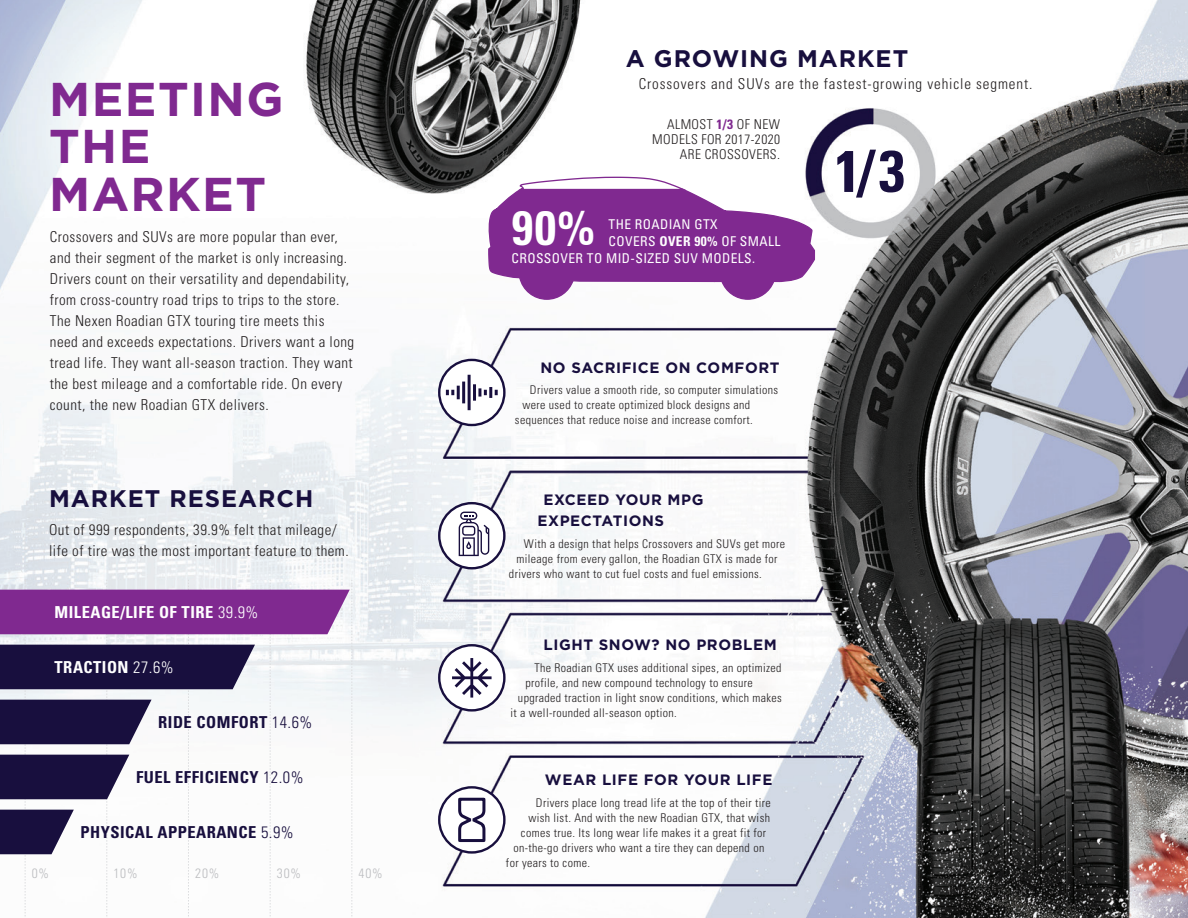
<style>
.page{position:relative;width:1188px;height:918px;background:#fff}
.page>*{position:absolute;margin:0;border:0;box-sizing:border-box;transform-origin:0 0}
.t1{font:700 condensed 58.65px "Univers LT Std";color:#180f3e}
.t2{font:700 condensed 48.15px "Univers LT Std";color:#fff}
.t3{font:700 47.4px/47.4px "Gotham";letter-spacing:.03em;color:#802990}
.t4{font:700 24px "Gotham";letter-spacing:.04em;color:#180f3e}
.t5{font:700 condensed 16.5px "Univers LT Std";letter-spacing:.03em;color:#180f3e}
.t6{font:700 condensed 16.5px "Univers LT Std";letter-spacing:.03em;color:#fff}
.t7{font:300 condensed 15px/21px "Univers LT Std";letter-spacing:.03em;color:#231f20}
.t8{font:700 15px/21px "Gotham";letter-spacing:.04em;color:#180f3e}
.t9{font:300 condensed 15px "Univers LT Std";letter-spacing:.06em;color:#231f20}
.t10{font:condensed 13.5px "Univers LT Std";letter-spacing:.03em;color:#fff}
.t11{font:300 condensed 13.5px/15px "Univers LT Std";letter-spacing:.03em;color:#231f20;text-align:right}
.t12{font:300 condensed 13.5px "Univers LT Std";letter-spacing:.06em;color:#bcbdc0}
.t13{font:300 condensed 12px "Univers LT Std";letter-spacing:.03em;color:#231f20}
.s1{font-weight:300}
.s2{font-weight:700;color:#802990}
.s3{font-weight:700}
</style>
<div class="page">
<img style="left:0;top:0;width:1188px;height:918px">
<svg style="left:0;top:580px;width:353px;height:338px"></svg>
<div style="left:439px;top:645px;width:65px;height:65px;background:#fff;border-radius:50%"></div>
<div style="left:438px;top:644px;width:68px;height:68px;border:2px solid #180f3e;border-radius:50%"></div>
<svg style="left:452px;top:658px;width:40px;height:40px"></svg>
<svg style="left:439px;top:503px;width:65px;height:65px"></svg>
<div style="left:438px;top:502px;width:68px;height:67px;border:2px solid #180f3e;border-radius:50%"></div>
<svg style="left:459px;top:512px;width:30px;height:44px"></svg>
<div style="left:439px;top:787px;width:65px;height:65px;background:#fff;border-radius:50%"></div>
<div style="left:438px;top:786px;width:68px;height:68px;border:2px solid #180f3e;border-radius:50%"></div>
<svg style="left:458px;top:797px;width:28px;height:46px"></svg>
<div style="left:439px;top:360px;width:65px;height:65px;background:#fff;border-radius:50%"></div>
<div style="left:438px;top:359px;width:68px;height:67px;border:2px solid #180f3e;border-radius:50%"></div>
<svg style="left:446px;top:386px;width:14px;height:13px"></svg>
<hr style="left:462px;top:382px;width:3px;height:21px;background:#180f3e">
<hr style="left:468px;top:375px;width:3px;height:35px;background:#180f3e">
<hr style="left:473px;top:384px;width:3px;height:17px;background:#180f3e">
<svg style="left:478px;top:387px;width:20px;height:11px"></svg>
<svg style="left:487px;top:176px;width:329px;height:125px"></svg>
<p class="t3" style="left:49px;top:75px;width:236px">MEETING<br>THE<br>MARKET</p>
<p class="t7" style="left:50px;top:226px;width:306px">Crossovers and SUVs are more popular than ever, and their segment of the market is only increasing.<br>Drivers count on their versatility and dependability, from cross-country road trips to trips to the store.<br>The Nexen Roadian GTX touring tire meets this need and exceeds expectations. Drivers want a long tread life. They want all-season traction. They want the best mileage and a comfortable ride. On every count, the new Roadian GTX delivers.</p>
<p class="t4" style="left:49px;top:483px;width:266px">MARKET RESEARCH</p>
<p class="t7" style="left:49px;top:519px;width:301px">Out of 999 respondents, 39.9% felt that mileage/ life of tire was the most important feature to them.</p>
<p class="t6" style="left:55px;top:602px;width:205px">MILEAGE/LIFE OF TIRE <span class="s1">39.9%</span></p>
<p class="t6" style="left:55px;top:657px;width:121px">TRACTION <span class="s1">27.6%</span></p>
<p class="t5" style="left:158px;top:712px;width:156px">RIDE COMFORT <span class="s1">14.6%</span></p>
<p class="t5" style="left:136px;top:767px;width:169px">FUEL EFFICIENCY <span class="s1">12.0%</span></p>
<p class="t5" style="left:81px;top:822px;width:215px">PHYSICAL APPEARANCE <span class="s1">5.9%</span></p>
<p class="t12" style="left:32px;top:865px;width:19px">0%</p>
<p class="t12" style="left:114px;top:865px;width:26px">10%</p>
<p class="t12" style="left:195px;top:865px;width:26px">20%</p>
<p class="t12" style="left:277px;top:865px;width:26px">30%</p>
<p class="t12" style="left:359px;top:865px;width:26px">40%</p>
<p class="t4" style="left:626px;top:42px;width:284px">A GROWING MARKET</p>
<p class="t9" style="left:639px;top:75px;width:395px">Crossovers and SUVs are the fastest-growing vehicle segment.</p>
<p class="t11" style="left:652px;top:116px;width:129px">ALMOST <span class="s2">1/3</span> OF NEW<br>MODELS FOR 2017-2020<br>ARE CROSSOVERS.</p>
<p class="t2" style="left:512px;top:199px;width:85px">90%</p>
<p class="t10" style="left:609px;top:215px;width:111px">THE ROADIAN GTX</p>
<p class="t10" style="left:609px;top:232px;width:174px">COVERS <span class="s3">OVER 90%</span> OF SMALL</p>
<p class="t10" style="left:512px;top:250px;width:245px">CROSSOVER TO MID-SIZED SUV MODELS.</p>
<p class="t8" style="left:540px;top:357px;width:241px">NO SACRIFICE ON COMFORT</p>
<p class="t13" style="left:530px;top:383px;width:250px">Drivers value a smooth ride, so computer simulations</p>
<p class="t13" style="left:522px;top:398px;width:229px">were used to create optimized block designs and</p>
<p class="t13" style="left:515px;top:413px;width:239px">sequences that reduce noise and increase comfort.</p>
<p class="t8" style="left:537px;top:489px;width:168px;text-indent:6px">EXCEED YOUR MPG<br>EXPECTATIONS</p>
<p class="t13" style="left:524px;top:537px;width:263px">With a design that helps Crossovers and SUVs get more</p>
<p class="t13" style="left:516px;top:552px;width:262px">mileage from every gallon, the Roadian GTX is made for</p>
<p class="t13" style="left:509px;top:567px;width:254px">drivers who want to cut fuel costs and fuel emissions.</p>
<p class="t8" style="left:543px;top:635px;width:235px">LIGHT SNOW? NO PROBLEM</p>
<p class="t13" style="left:534px;top:661px;width:249px">The Roadian GTX uses additional sipes, an optimized</p>
<p class="t13" style="left:525px;top:676px;width:229px">profile, and new compound technology to ensure</p>
<p class="t13" style="left:518px;top:691px;width:265px">upgraded traction in light snow conditions, which makes</p>
<p class="t13" style="left:510px;top:706px;width:168px">it a well-rounded all-season option.</p>
<p class="t8" style="left:545px;top:769px;width:229px">WEAR LIFE FOR YOUR LIFE</p>
<p class="t13" style="left:536px;top:795px;width:236px">Drivers place long tread life at the top of their tire</p>
<p class="t13" style="left:528px;top:810px;width:243px">wish list. And with the new Roadian GTX, that wish</p>
<p class="t13" style="left:521px;top:825px;width:247px">comes true. Its long wear life makes it a great fit for</p>
<p class="t13" style="left:513px;top:840px;width:252px">on-the-go drivers who want a tire they can depend on</p>
<p class="t13" style="left:506px;top:855px;width:86px">for years to come.</p>
<p class="t1" style="left:834px;top:135px;width:72px">1/3</p>
</div>
